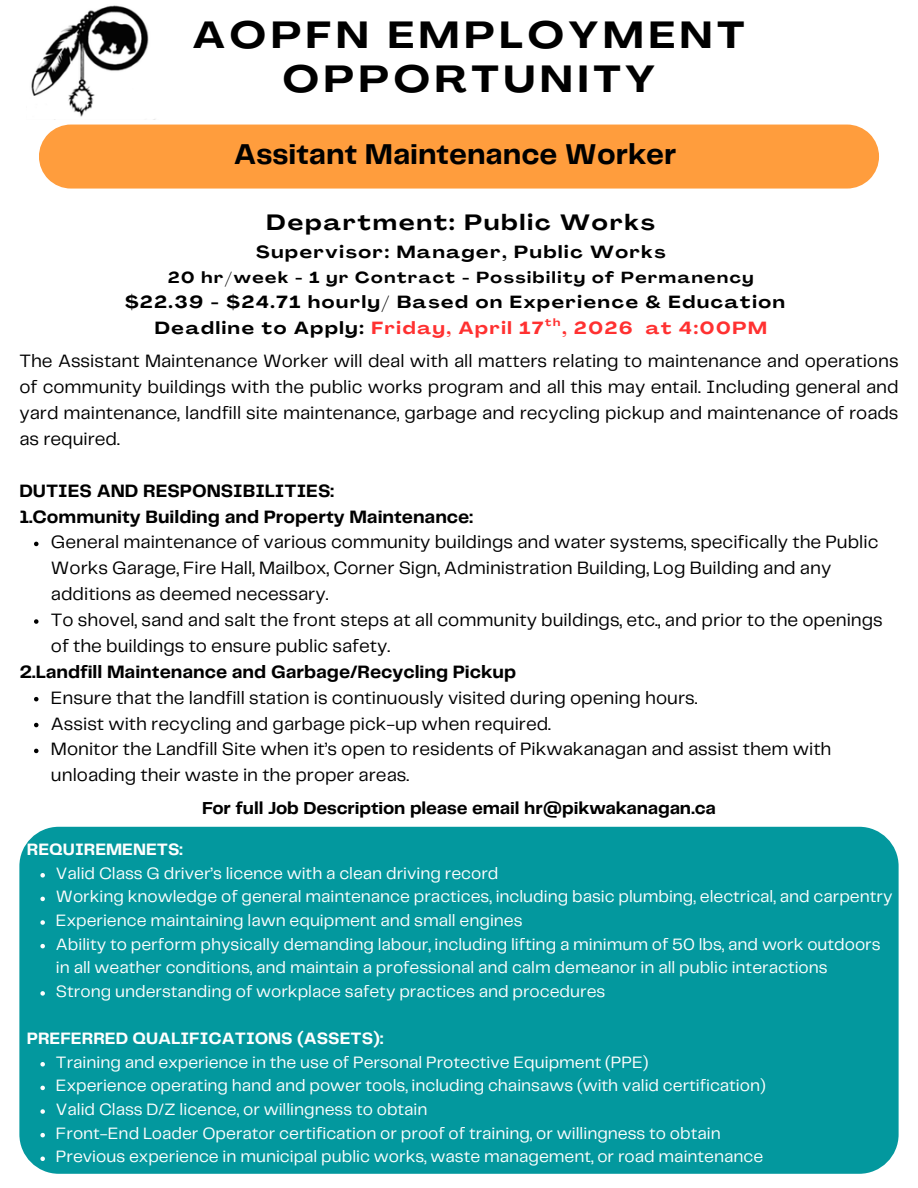
<style>
.page{position:relative;width:918px;height:1188px;background:#fff}
.page>*{position:absolute;margin:0;border:0;box-sizing:border-box;transform-origin:0 0}
.t1{font:700 expanded 37.2px/43.8px "Agrandir";letter-spacing:.135em;color:#000;text-align:center}
.t2{font:700 29.85px "Telegraf";color:#000}
.t3{font:700 expanded 21.9px "Agrandir";letter-spacing:.1em;color:#000}
.t4{font:18.6px/25.8px "Telegraf";color:#000}
.t5{font:700 18.6px/25.8px "Telegraf";color:#000}
.t6{font:700 18px "Telegraf";letter-spacing:-.01em;color:#000}
.t7{font:700 expanded 17.4px/25.8px "Agrandir";letter-spacing:.1em;color:#000}
.t8{font:700 expanded 17.4px "Agrandir";letter-spacing:.1em;color:#ff3131}
.t9{font:17.1px/23.7px "Telegraf";color:#fefefe}
.t10{font:700 17.1px "Telegraf";color:#fefefe}
.t11{font:700 expanded 15.9px "Agrandir";letter-spacing:.1em;color:#000}
.t12{font:700 expanded 10.35px "Agrandir";color:#ff3131}
.s1{color:#ff3131}
</style>
<div class="page">
<img style="left:31px;top:5px;width:118px;height:112px">
<div style="left:39px;top:125px;width:840px;height:64px;background:#ff9d3d"></div>
<div style="left:19px;top:827px;width:880px;height:347px;background:#03989e"></div>
<svg style="left:40px;top:873px;width:5px;height:5px"></svg>
<svg style="left:40px;top:897px;width:5px;height:4px"></svg>
<svg style="left:40px;top:920px;width:5px;height:5px"></svg>
<svg style="left:40px;top:944px;width:5px;height:4px"></svg>
<svg style="left:40px;top:991px;width:5px;height:5px"></svg>
<svg style="left:40px;top:1062px;width:5px;height:5px"></svg>
<svg style="left:40px;top:1086px;width:5px;height:4px"></svg>
<svg style="left:40px;top:1109px;width:5px;height:5px"></svg>
<svg style="left:40px;top:1133px;width:5px;height:4px"></svg>
<svg style="left:40px;top:1157px;width:5px;height:4px"></svg>
<svg style="left:34px;top:542px;width:5px;height:4px"></svg>
<svg style="left:34px;top:619px;width:5px;height:5px"></svg>
<svg style="left:34px;top:697px;width:5px;height:4px"></svg>
<svg style="left:34px;top:723px;width:5px;height:4px"></svg>
<svg style="left:34px;top:749px;width:5px;height:4px"></svg>
<h1 class="t1" style="left:193px;top:17px;width:553px">AOPFN EMPLOYMENT<br>OPPORTUNITY</h1>
<h2 class="t2" style="left:234px;top:141px;width:444px">Assitant Maintenance Worker</h2>
<h4 class="t3" style="left:266px;top:214px;width:390px">Department: Public Works</h4>
<h4 class="t7" style="left:256px;top:241px;width:411px">Supervisor: Manager, Public Works</h4>
<h4 class="t11" style="left:168px;top:271px;width:587px">20 hr/week - 1 yr Contract - Possibility of Permanency</h4>
<h4 class="t7" style="left:155px;top:291px;width:632px;text-indent:-30px">$22.39 - $24.71 hourly/ Based on Experience &amp; Education<br>Deadline to Apply: <span class="s1">Friday, April 17</span></h4>
<h4 class="t12" style="left:545px;top:318px;width:17px">th</h4>
<h4 class="t8" style="left:562px;top:321px;width:207px">, 2026 at 4:00PM</h4>
<p class="t4" style="left:19px;top:349px;width:881px;text-align:justify">The Assistant Maintenance Worker will deal with all matters relating to maintenance and operations of community buildings with the public works program and all this may entail. Including general and yard maintenance, landfill site maintenance, garbage and recycling pickup and maintenance of roads as required.</p>
<h4 class="t5" style="left:19px;top:479px;width:455px">DUTIES AND RESPONSIBILITIES:<br>1.Community Building and Property Maintenance:</h4>
<p class="t4" style="left:51px;top:530px;width:829px">General maintenance of various community buildings and water systems, specifically the Public<br>Works Garage, Fire Hall, Mailbox, Corner Sign, Administration Building, Log Building and any additions as deemed necessary.</p>
<p class="t4" style="left:51px;top:608px;width:833px">To shovel, sand and salt the front steps at all community buildings, etc., and prior to the openings of the buildings to ensure public safety.</p>
<h4 class="t5" style="left:19px;top:660px;width:498px">2.Landfill Maintenance and Garbage/Recycling Pickup</h4>
<p class="t4" style="left:51px;top:686px;width:648px">Ensure that the landfill station is continuously visited during opening hours.</p>
<p class="t4" style="left:51px;top:711px;width:501px">Assist with recycling and garbage pick-up when required.</p>
<p class="t4" style="left:51px;top:737px;width:782px">Monitor the Landfill Site when it’s open to residents of Pikwakanagan and assist them with unloading their waste in the proper areas.</p>
<h4 class="t6" style="left:202px;top:801px;width:515px">For full Job Description please email hr@pikwakanagan.ca</h4>
<h3 class="t10" style="left:27px;top:842px;width:157px">REQUIREMENETS:</h3>
<p class="t9" style="left:56px;top:862px;width:444px">Valid Class G driver’s licence with a clean driving record</p>
<p class="t9" style="left:56px;top:886px;width:838px">Working knowledge of general maintenance practices, including basic plumbing, electrical, and carpentry</p>
<p class="t9" style="left:56px;top:909px;width:468px">Experience maintaining lawn equipment and small engines</p>
<p class="t9" style="left:56px;top:933px;width:826px">Ability to perform physically demanding labour, including lifting a minimum of 50 lbs, and work outdoors in all weather conditions, and maintain a professional and calm demeanor in all public interactions</p>
<p class="t9" style="left:56px;top:980px;width:551px">Strong understanding of workplace safety practices and procedures</p>
<h3 class="t10" style="left:27px;top:1031px;width:358px">PREFERRED QUALIFICATIONS (ASSETS):</h3>
<p class="t9" style="left:56px;top:1051px;width:594px">Training and experience in the use of Personal Protective Equipment (PPE)</p>
<p class="t9" style="left:56px;top:1075px;width:711px">Experience operating hand and power tools, including chainsaws (with valid certification)</p>
<p class="t9" style="left:56px;top:1098px;width:373px">Valid Class D/Z licence, or willingness to obtain</p>
<p class="t9" style="left:56px;top:1122px;width:666px">Front-End Loader Operator certification or proof of training, or willingness to obtain</p>
<p class="t9" style="left:56px;top:1146px;width:709px">Previous experience in municipal public works, waste management, or road maintenance</p>
</div>
